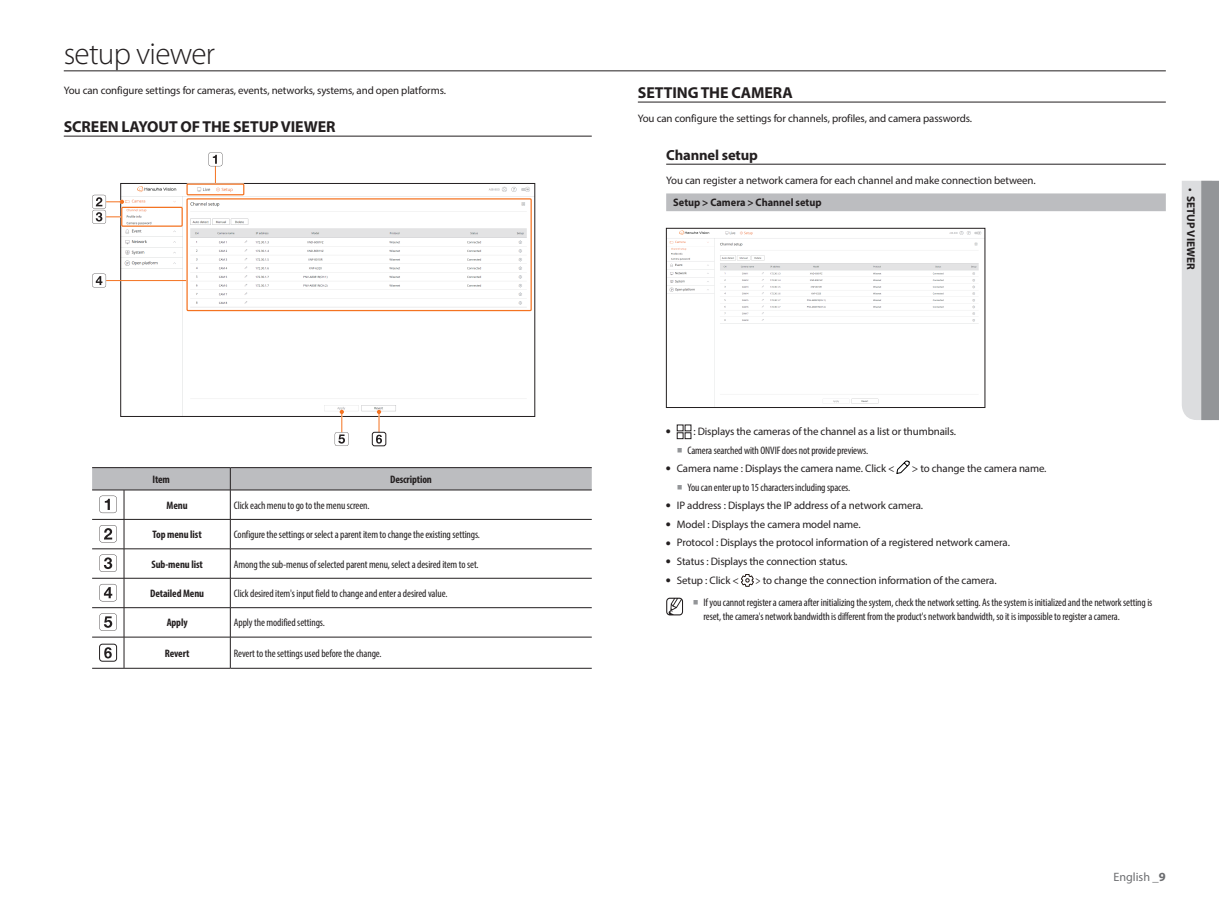
<style>
.page{position:relative;width:1219px;height:911px;background:#fff}
.page>*{position:absolute;margin:0;border:0;box-sizing:border-box;transform-origin:0 0}
.t1{font:300 31.25px "Myriad Pro";letter-spacing:-.025em;color:#231f20}
.t2{font:700 15.88px "Myriad Pro";letter-spacing:-.005em;color:#231f20}
.t3{font:700 14.62px "Myriad Pro";letter-spacing:-.01em;color:#231f20}
.t4{font:12.12px "Myriad Pro";color:#6c6d70}
.t5{font:700 11.25px "Myriad Pro";color:#231f20}
.t6{font:condensed 10.88px/22.4px "Myriad Pro";letter-spacing:-.01em;color:#231f20}
.t7{font:10.88px/18.5px "Myriad Pro";letter-spacing:-.01em;color:#231f20}
.t8{font:700 condensed 10.88px "Myriad Pro";letter-spacing:-.01em;color:#231f20}
.t9{font:700 10.88px "Myriad Pro";color:#231f20;scale:.95 1}
.s1{font-weight:600}
.s2{font-family:"Noto Sans CJ Kkr";font-weight:100;font-size:12.5px;color:#939598}
.s3{font-stretch:condensed}
.s4{font-family:"Noto Sans CJ Kkr";font-weight:100;font-stretch:normal;font-size:12.5px;color:#939598}
.s5{font-stretch:normal}
.s6{font-weight:700;font-size:12.5px}
</style>
<div class="page">
<hr style="left:64px;top:71px;width:1102px;height:1px;background:#231f20">
<hr style="left:64px;top:136px;width:528px;height:1px;background:#231f20">
<img style="left:123px;top:186px;width:410px;height:228px">
<div style="left:121px;top:183px;width:414px;height:233px;border:1px solid #231f20"></div>
<svg style="left:208px;top:152px;width:14px;height:31px"></svg>
<hr style="left:106px;top:280px;width:81px;height:1px;background:#f47321">
<svg style="left:92px;top:273px;width:14px;height:14px"></svg>
<div style="left:186px;top:183px;width:59px;height:13px;border:2px solid #fff"></div>
<div style="left:186px;top:183px;width:58px;height:12px;border:1px solid #f47321"></div>
<svg style="left:92px;top:195px;width:32px;height:29px"></svg>
<div style="left:186px;top:198px;width:346px;height:113px;border:2px solid #fff"></div>
<div style="left:186px;top:198px;width:346px;height:113px;border:1px solid #f47321"></div>
<div style="left:121px;top:206px;width:62px;height:21px;border:2px solid #fff"></div>
<div style="left:121px;top:207px;width:62px;height:20px;border:1px solid #f47321"></div>
<svg style="left:335px;top:410px;width:14px;height:36px"></svg>
<div style="left:372px;top:432px;width:14px;height:14px;border:1px solid #231f20;border-radius:2px"></div>
<svg style="left:376px;top:410px;width:6px;height:33px"></svg>
<hr style="left:92px;top:668px;width:32px;height:1px;background:#231f20">
<hr style="left:124px;top:668px;width:106px;height:1px;background:#231f20">
<hr style="left:230px;top:668px;width:362px;height:1px;background:#231f20">
<hr style="left:92px;top:637px;width:32px;height:1px;background:#231f20">
<hr style="left:124px;top:637px;width:106px;height:1px;background:#231f20">
<hr style="left:124px;top:637px;width:1px;height:31px;background:#231f20">
<hr style="left:230px;top:637px;width:362px;height:1px;background:#231f20">
<hr style="left:230px;top:637px;width:1px;height:31px;background:#231f20">
<svg style="left:92px;top:467px;width:500px;height:170px"></svg>
<div style="left:99px;top:644px;width:18px;height:17px;border:1px solid #231f20;border-radius:3px"></div>
<svg style="left:104px;top:647px;width:8px;height:11px"></svg>
<hr style="left:638px;top:102px;width:528px;height:1px;background:#231f20">
<hr style="left:666px;top:164px;width:500px;height:1px;background:#231f20">
<div style="left:666px;top:193px;width:500px;height:18px;background:#bcbdc0"></div>
<img style="left:668px;top:230px;width:315px;height:176px">
<div style="left:666px;top:228px;width:319px;height:180px;border:1px solid #231f20"></div>
<div style="left:677px;top:432px;width:6px;height:7px;border:1px solid #231f20"></div>
<svg style="left:677px;top:425px;width:14px;height:13px"></svg>
<div style="left:685px;top:432px;width:6px;height:7px;border:1px solid #231f20"></div>
<svg style="left:896px;top:461px;width:14px;height:13px"></svg>
<svg style="left:741px;top:574px;width:13px;height:12px"></svg>
<svg style="left:666px;top:597px;width:17px;height:18px"></svg>
<svg style="left:1182px;top:181px;width:37px;height:239px;background:#b9babd"></svg>
<h1 class="t1" style="left:64px;top:34px;width:153px">setup viewer</h1>
<p class="t7" style="left:64px;top:81px;width:384px">You can configure settings for cameras, events, networks, systems, and open platforms.</p>
<h2 class="t2" style="left:64px;top:117px;width:19px">SCREEN</h2>
<h2 class="t2" style="left:121px;top:117px;width:37px">LAYOUT</h2>
<h2 class="t2" style="left:181px;top:117px;width:111px">OF THE SETUP VIEWER</h2>
<p class="t8" style="left:152px;top:472px;width:19px">Item</p>
<p class="t8" style="left:390px;top:472px;width:43px">Description</p>
<p class="t8" style="left:167px;top:498px;width:23px">Menu</p>
<p class="t6" style="left:234px;top:494px;width:137px">Click each menu to go to the menu screen.</p>
<p class="t8" style="left:153px;top:528px;width:51px">Top menu list</p>
<p class="t6" style="left:234px;top:523px;width:248px">Configure the settings or select a parent item to change the existing settings.</p>
<p class="t8" style="left:152px;top:557px;width:53px">Sub-menu list</p>
<p class="t6" style="left:234px;top:552px;width:246px">Among the sub-menus of selected parent menu, select a desired item to set.</p>
<p class="t8" style="left:150px;top:586px;width:55px">Detailed Menu</p>
<p class="t6" style="left:234px;top:582px;width:215px">Click desired item's input field to change and enter a desired value.</p>
<p class="t8" style="left:167px;top:616px;width:22px">Apply</p>
<p class="t6" style="left:234px;top:611px;width:93px">Apply the modified settings.</p>
<p class="t8" style="left:165px;top:646px;width:26px">Revert</p>
<p class="t6" style="left:234px;top:642px;width:149px">Revert to the settings used before the change.</p>
<h2 class="t2" style="left:638px;top:83px;width:18px">SETTIN</h2>
<h2 class="t2" style="left:688px;top:83px;width:87px">G THE CAMERA</h2>
<p class="t7" style="left:638px;top:109px;width:336px">You can configure the settings for channels, profiles, and camera passwords.</p>
<h3 class="t3" style="left:666px;top:146px;width:93px">CHANNEL SETUP</h3>
<p class="t7" style="left:666px;top:171px;width:371px">You can register a network camera for each channel and make connection between.</p>
<p class="t9" style="left:673px;top:195px;width:158px">SETUP &gt; CAMERA &gt; CHANNEL SETUP</p>
<p class="t5" style="left:1198px;top:188px;width:83px;rotate:90deg"><span class="s1">•</span> SETUP VIEWER</p>
<p class="t7" style="left:677px;top:422px;width:281px;text-indent:-11px"><sup>●</sup> : Displays the cameras of the channel as a list or thumbnails.<span class="s2">￭</span> <span class="s3">Camera searched with ONVIF does not provide previews.</span></p>
<p class="t7" style="left:666px;top:459px;width:230px"><sup>●</sup> Camera name : Displays the camera name. Click &lt;</p>
<p class="t7" style="left:912px;top:459px;width:136px">&gt; to change the camera name.</p>
<p class="t6" style="left:677px;top:476px;width:175px"><span class="s4">￭</span> You can enter up to 15 characters including spaces.</p>
<p class="t7" style="left:666px;top:496px;width:258px"><sup>●</sup> IP address : Displays the IP address of a network camera.</p>
<p class="t7" style="left:666px;top:515px;width:196px"><sup>●</sup> Model : Displays the camera model name.</p>
<p class="t7" style="left:666px;top:533px;width:345px"><sup>●</sup> Protocol : Displays the protocol information of a registered network camera.</p>
<p class="t7" style="left:666px;top:552px;width:183px"><sup>●</sup> Status : Displays the connection status.</p>
<p class="t7" style="left:666px;top:570px;width:74px"><sup>●</sup> Setup : Click &lt;</p>
<p class="t6" style="left:693px;top:568px;width:461px;text-indent:63px"><span class="s5">&gt; to change the connection information of the camera.<br></span><span class="s4">￭</span> If you cannot register a camera after initializing the system, check the network setting. As the system is initialized and the network setting is</p>
<p class="t6" style="left:703px;top:604px;width:418px">reset, the camera's network bandwidth is different from the product's network bandwidth, so it is impossible to register a camera.</p>
<p class="t4" style="left:1113px;top:869px;width:54px">English <span class="s6">_9</span></p>
</div>
